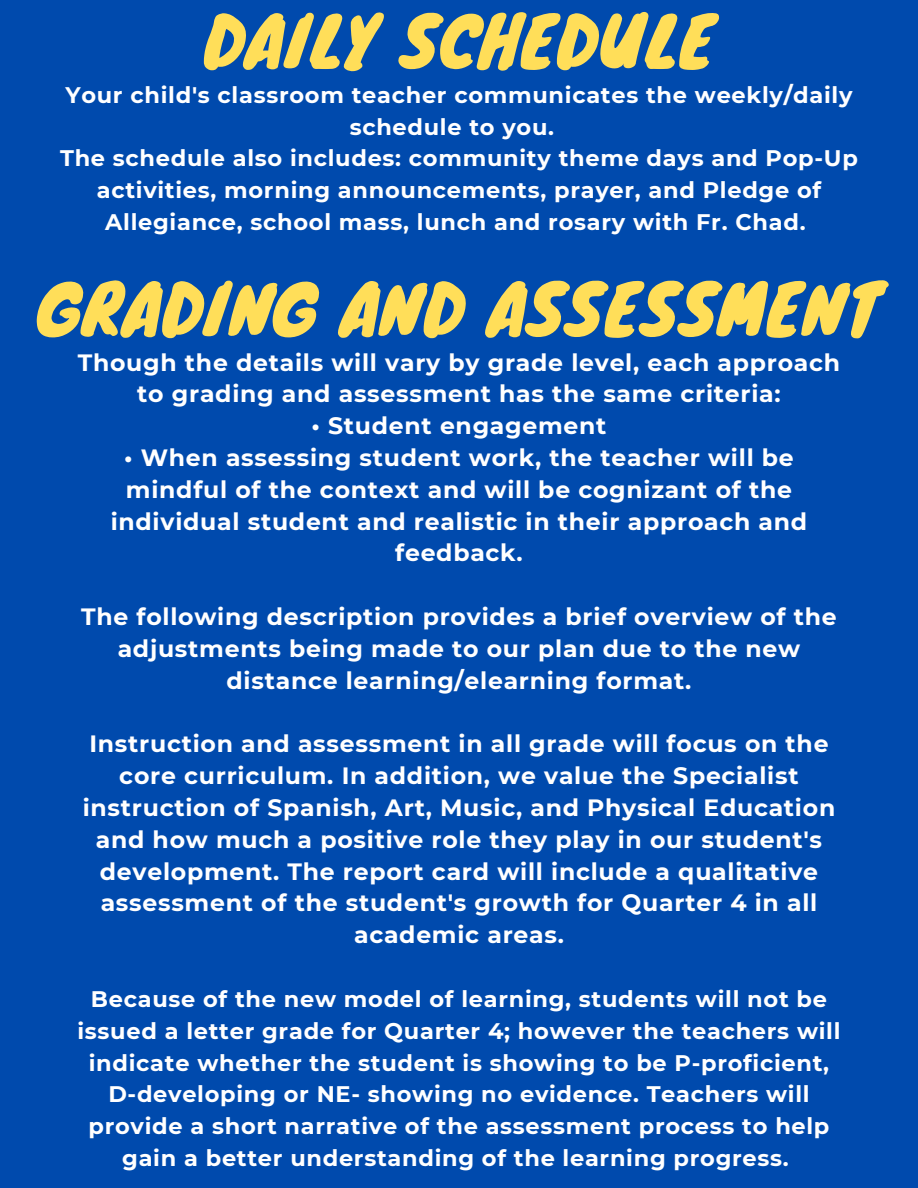
<style>
.page{position:relative;width:918px;height:1188px;background:#004aad}
.page>*{position:absolute;margin:0;border:0;box-sizing:border-box;transform-origin:0 0}
.t1{font:67.5px "Knewave";letter-spacing:.02em;color:#ffde59}
.t2{font:700 23.55px/31.8px "Montserrat";letter-spacing:.03em;color:#fff;text-align:center}
.t3{font:700 22.5px/31.8px "Montserrat";letter-spacing:.03em;color:#fff;text-align:center}
</style>
<div class="page">
<h1 class="t1" style="left:204px;top:-14px;width:512px">DAILY SCHEDULE</h1>
<p class="t3" style="left:65px;top:79px;width:789px">Your child's classroom teacher communicates the weekly/daily</p>
<p class="t3" style="left:350px;top:111px;width:206px">schedule to you.</p>
<p class="t3" style="left:60px;top:142px;width:799px">The schedule also includes: community theme days and Pop-Up</p>
<p class="t3" style="left:97px;top:174px;width:726px">activities, morning announcements, prayer, and Pledge of</p>
<p class="t3" style="left:105px;top:206px;width:702px">Allegiance, school mass, lunch and rosary with Fr. Chad.</p>
<h1 class="t1" style="left:38px;top:254px;width:844px">GRADING AND ASSESSMENT</h1>
<p class="t2" style="left:78px;top:346px;width:764px">Though the details will vary by grade level, each approach to grading and assessment has the same criteria:</p>
<p class="t2" style="left:312px;top:410px;width:296px">• Student engagement</p>
<p class="t2" style="left:111px;top:442px;width:698px">• When assessing student work, the teacher will be mindful of the context and will be cognizant of the individual student and realistic in their approach and feedback.</p>
<p class="t2" style="left:81px;top:601px;width:757px">The following description provides a brief overview of the adjustments being made to our plan due to the new distance learning/elearning format.</p>
<p class="t2" style="left:83px;top:728px;width:754px">Instruction and assessment in all grade will focus on the core curriculum. In addition, we value the Specialist instruction of Spanish, Art, Music, and Physical Education and how much a positive role they play in our student's development. The report card will include a qualitative assessment of the student's growth for Quarter 4 in all academic areas.</p>
<p class="t3" style="left:77px;top:983px;width:765px">Because of the new model of learning, students will not be issued a letter grade for Quarter 4; however the teachers will indicate whether the student is showing to be P-proficient, D-developing or NE- showing no evidence. Teachers will provide a short narrative of the assessment process to help gain a better understanding of the learning progress.</p>
</div>
